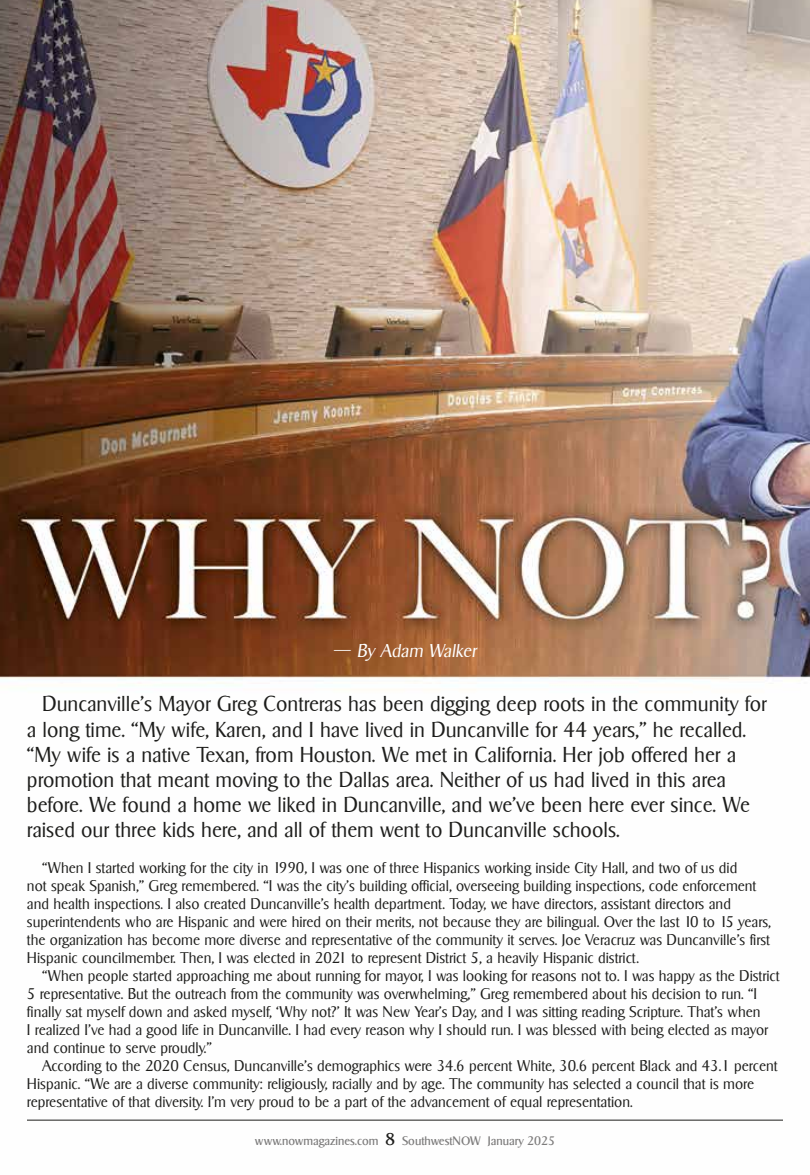
<style>
.page{position:relative;width:810px;height:1175px;background:#fff}
.page>*{position:absolute;margin:0;border:0;box-sizing:border-box;transform-origin:0 0}
.t1{font:300 21px/25.2px "Sigvar Serial";color:#1d1d1b}
.t2{font:italic 300 18px "Sigvar Serial";color:#fff}
.t3{font:300 15px/18px "Sigvar Serial";color:#1d1d1b}
.t4{font:12px "Sigvar Serial";color:#7c7b7b}
.s1{font-size:16.5px;color:#1d1d1b}
</style>
<div class="page">
<img style="left:0;top:0;width:810px;height:1121px">
<hr style="left:27px;top:1119px;width:756px;height:1px;background:#1d1d1b">
<p class="t2" style="left:334px;top:640px;width:144px">— By Adam Walker</p>
<p class="t1" style="left:27px;top:691px;width:741px;text-indent:15px">Duncanville’s Mayor Greg Contreras has been digging deep roots in the community for a long time. “My wife, Karen, and I have lived in Duncanville for 44 years,” he recalled. “My wife is a native Texan, from Houston. We met in California. Her job offered her a promotion that meant moving to the Dallas area. Neither of us had lived in this area before. We found a home we liked in Duncanville, and we’ve been here ever since. We raised our three kids here, and all of them went to Duncanville schools.</p>
<p class="t3" style="left:27px;top:859px;width:746px;text-indent:15px">“When I started working for the city in 1990, I was one of three Hispanics working inside City Hall, and two of us did<br>not speak Spanish,” Greg remembered. “I was the city’s building official, overseeing building inspections, code enforcement and health inspections. I also created Duncanville’s health department. Today, we have directors, assistant directors and superintendents who are Hispanic and were hired on their merits, not because they are bilingual. Over the last 10 to 15 years, the organization has become more diverse and representative of the community it serves. Joe Veracruz was Duncanville’s first Hispanic councilmember. Then, I was elected in 2021 to represent District 5, a heavily Hispanic district.</p>
<p class="t3" style="left:27px;top:967px;width:754px;text-indent:15px">“When people started approaching me about running for mayor, I was looking for reasons not to. I was happy as the District 5 representative. But the outreach from the community was overwhelming,” Greg remembered about his decision to run. “I finally sat myself down and asked myself, ‘Why not?’ It was New Year’s Day, and I was sitting reading Scripture. That’s when<br>I realized I’ve had a good life in Duncanville. I had every reason why I should run. I was blessed with being elected as mayor and continue to serve proudly.”</p>
<p class="t3" style="left:27px;top:1057px;width:752px;text-indent:15px">According to the 2020 Census, Duncanville’s demographics were 34.6 percent White, 30.6 percent Black and 43.1 percent<br>Hispanic. “We are a diverse community: religiously, racially and by age. The community has selected a council that is more representative of that diversity. I’m very proud to be a part of the advancement of equal representation.</p>
<p class="t4" style="left:255px;top:1133px;width:302px">www.nowmagazines.com <span class="s1">8</span> SouthwestNOW January 2025</p>
</div>
